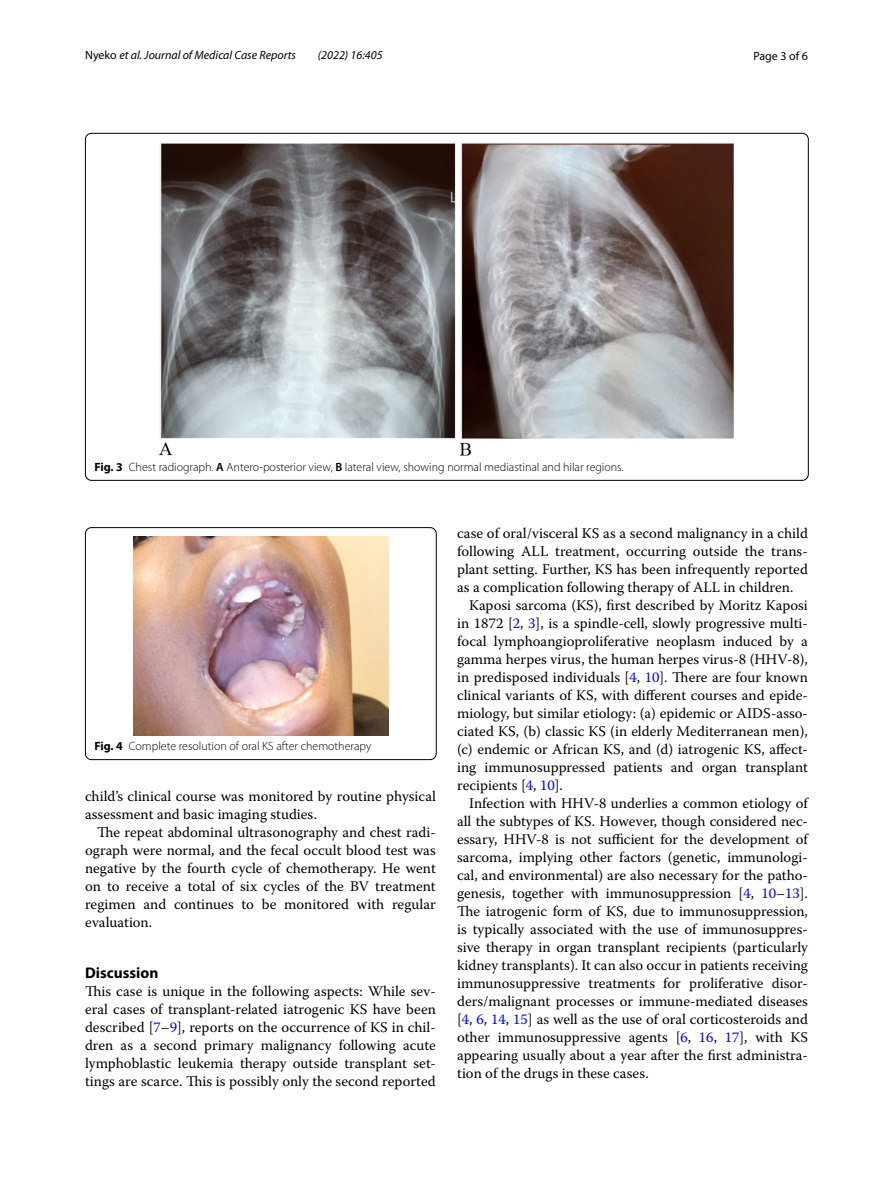
<style>
.page{position:relative;width:893px;height:1187px;background:#fff}
.page>*{position:absolute;margin:0;border:0;box-sizing:border-box;transform-origin:0 0}
.t1{font:700 15.45px "Myriad Pro";color:#000}
.t2{font:14.7px/18px "Warnock Pro";color:#000;text-align:justify}
.t3{font:300 12px "Myriad Pro";color:#000}
.t4{font:italic 12px "Myriad Pro";color:#000}
.t5{font:12px "Myriad Pro";color:#000}
.s1{font-style:normal}
.s2{font-weight:700}
.s3{font-weight:600}
.s4{color:#00f}
</style>
<div class="page">
<img style="left:160px;top:142px;width:574px;height:313px">
<img style="left:133px;top:536px;width:255px;height:199px">
<div style="left:85px;top:527px;width:351px;height:232px;border:1px solid #000;border-radius:6px"></div>
<p class="t4" style="left:85px;top:48px;width:213px"><span class="s1">Nyeko</span> et al. Journal of Medical Case Reports</p>
<p class="t4" style="left:318px;top:48px;width:66px">(2022) 16:405</p>
<p class="t5" style="left:753px;top:48px;width:56px">Page 3 of 6</p>
<p class="t3" style="left:94px;top:460px;width:531px"><span class="s2">Fig. 3</span> Chest radiograph. <span class="s3">A</span> Antero-posterior view, <span class="s3">B</span> lateral view, showing normal mediastinal and hilar regions.</p>
<p class="t3" style="left:94px;top:739px;width:278px"><span class="s2">Fig. 4</span> Complete resolution of oral KS after chemotherapy</p>
<p class="t2" style="left:85px;top:786px;width:352px">child’s clinical course was monitored by routine physical assessment and basic imaging studies.</p>
<p class="t2" style="left:85px;top:822px;width:352px;text-indent:12px">The repeat abdominal ultrasonography and chest radi&shy;ograph were normal, and the fecal occult blood test was negative by the fourth cycle of chemotherapy. He went on to receive a total of six cycles of the BV treatment regimen and continues to be monitored with regular evaluation.</p>
<p class="t1" style="left:85px;top:962px;width:75px">Discussion</p>
<p class="t2" style="left:85px;top:981px;width:352px">This case is unique in the following aspects: While sev&shy;eral cases of transplant-related iatrogenic KS have been described [<span class="s4">7</span>–<span class="s4">9</span>], reports on the occurrence of KS in chil&shy;dren as a second primary malignancy following acute lymphoblastic leukemia therapy outside transplant set&shy;tings are scarce. This is possibly only the second reported</p>
<p class="t2" style="left:457px;top:524px;width:352px">case of oral/visceral KS as a second malignancy in a child</p>
<p class="t2" style="left:457px;top:542px;width:352px">following ALL treatment, occurring outside the trans-</p>
<p class="t2" style="left:457px;top:560px;width:352px">plant setting. Further, KS has been infrequently reported</p>
<p class="t2" style="left:457px;top:578px;width:338px">as a complication following therapy of ALL in children.</p>
<p class="t2" style="left:469px;top:596px;width:340px">Kaposi sarcoma (KS), first described by Moritz Kaposi</p>
<p class="t2" style="left:457px;top:614px;width:352px">in 1872 [<span class="s4">2</span>, <span class="s4">3</span>], is a spindle-cell, slowly progressive multi-</p>
<p class="t2" style="left:457px;top:632px;width:352px">focal lymphoangioproliferative neoplasm induced by a</p>
<p class="t2" style="left:457px;top:650px;width:352px">gamma herpes virus, the human herpes virus-8 (HHV-8),</p>
<p class="t2" style="left:457px;top:668px;width:352px">in predisposed individuals [<span class="s4">4</span>, <span class="s4">10</span>]. There are four known</p>
<p class="t2" style="left:457px;top:686px;width:352px">clinical variants of KS, with different courses and epide-</p>
<p class="t2" style="left:457px;top:704px;width:352px">miology, but similar etiology: (a) epidemic or AIDS-asso-</p>
<p class="t2" style="left:457px;top:722px;width:352px">ciated KS, (b) classic KS (in elderly Mediterranean men),</p>
<p class="t2" style="left:457px;top:740px;width:352px">(c) endemic or African KS, and (d) iatrogenic KS, affect-</p>
<p class="t2" style="left:457px;top:758px;width:352px">ing immunosuppressed patients and organ transplant</p>
<p class="t2" style="left:457px;top:776px;width:107px">recipients [<span class="s4">4</span>, <span class="s4">10</span>].</p>
<p class="t2" style="left:469px;top:794px;width:340px">Infection with HHV-8 underlies a common etiology of</p>
<p class="t2" style="left:457px;top:812px;width:352px">all the subtypes of KS. However, though considered nec-</p>
<p class="t2" style="left:457px;top:830px;width:352px">essary, HHV-8 is not sufficient for the development of</p>
<p class="t2" style="left:457px;top:848px;width:352px">sarcoma, implying other factors (genetic, immunologi-</p>
<p class="t2" style="left:457px;top:866px;width:352px">cal, and environmental) are also necessary for the patho-</p>
<p class="t2" style="left:457px;top:884px;width:352px">genesis, together with immunosuppression [<span class="s4">4</span>, <span class="s4">10</span>–<span class="s4">13</span>].</p>
<p class="t2" style="left:457px;top:902px;width:352px">The iatrogenic form of KS, due to immunosuppression,</p>
<p class="t2" style="left:457px;top:920px;width:352px">is typically associated with the use of immunosuppres-</p>
<p class="t2" style="left:457px;top:938px;width:352px">sive therapy in organ transplant recipients (particularly</p>
<p class="t2" style="left:457px;top:956px;width:352px">kidney transplants). It can also occur in patients receiving</p>
<p class="t2" style="left:457px;top:974px;width:352px">immunosuppressive treatments for proliferative disor-</p>
<p class="t2" style="left:457px;top:992px;width:352px">ders/malignant processes or immune-mediated diseases</p>
<p class="t2" style="left:457px;top:1010px;width:352px">[<span class="s4">4</span>, <span class="s4">6</span>, <span class="s4">14</span>, <span class="s4">15</span>] as well as the use of oral corticosteroids and</p>
<p class="t2" style="left:457px;top:1028px;width:352px">other immunosuppressive agents [<span class="s4">6</span>, <span class="s4">16</span>, <span class="s4">17</span>], with KS</p>
<p class="t2" style="left:457px;top:1046px;width:352px">appearing usually about a year after the first administra-</p>
<p class="t2" style="left:457px;top:1064px;width:193px">tion of the drugs in these cases.</p>
</div>
